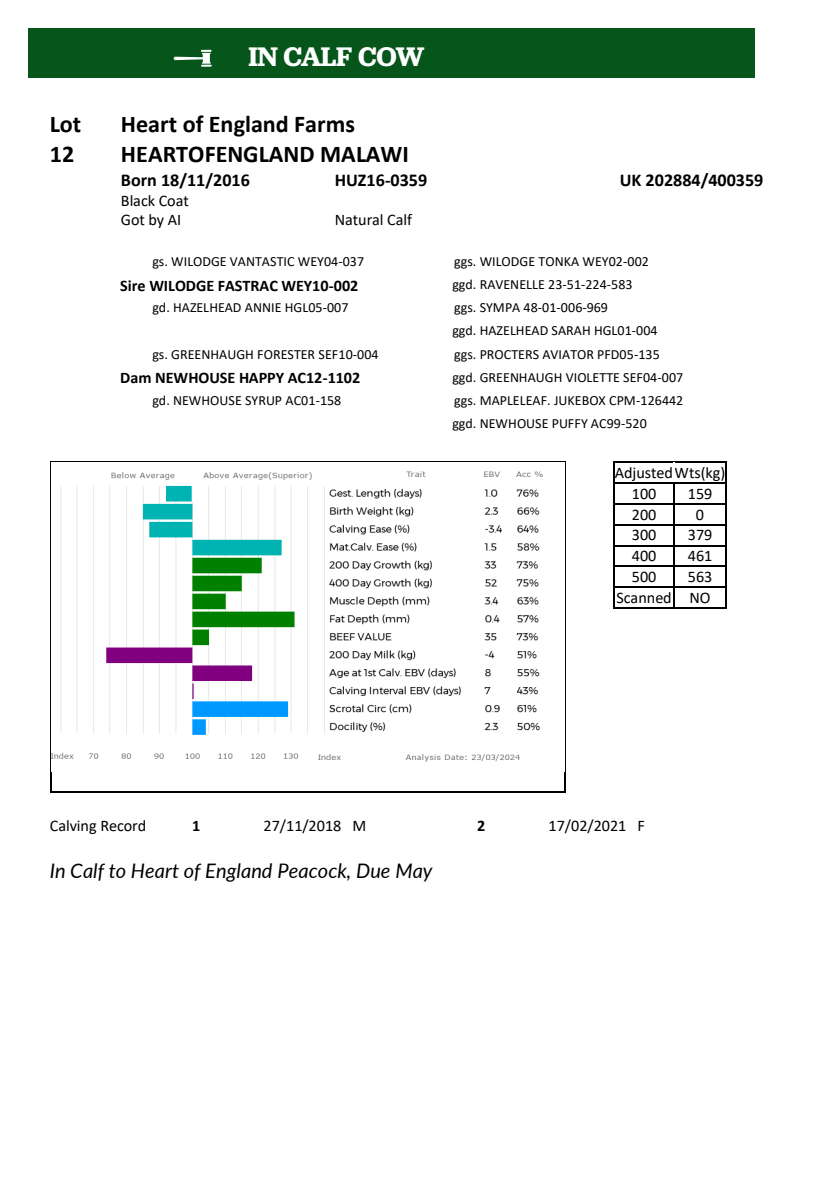
<style>
.page{position:relative;width:840px;height:1191px;background:#fff}
.page>*{position:absolute;margin:0;border:0;box-sizing:border-box;transform-origin:0 0}
.t1{font:600 28px "Jubilat";letter-spacing:-.025em;color:#fff}
.t2{font:700 24.2px "Calibri";color:#000}
.t3{font:italic 20px "Lato";color:#000}
.t4{font:700 18px "Calibri";color:#000}
.t5{font:16.2px/19.6px "Calibri";color:#000}
.t6{font:700 16.2px "Calibri";color:#000}
.t7{font:14px/23.2px "Calibri";letter-spacing:.005em;color:#000}
</style>
<div class="page">
<hr style="left:51px;top:461px;width:513px;height:1px;background:#000">
<hr style="left:614px;top:461px;width:58px;height:1px;background:#000">
<hr style="left:674px;top:461px;width:51px;height:1px;background:#000">
<hr style="left:614px;top:482px;width:58px;height:1px;background:#000">
<hr style="left:674px;top:482px;width:51px;height:1px;background:#000">
<hr style="left:672px;top:483px;width:2px;height:20px;background:#000">
<hr style="left:614px;top:503px;width:58px;height:1px;background:#000">
<hr style="left:674px;top:503px;width:51px;height:1px;background:#000">
<hr style="left:672px;top:504px;width:2px;height:20px;background:#000">
<hr style="left:614px;top:524px;width:58px;height:1px;background:#000">
<hr style="left:674px;top:524px;width:51px;height:1px;background:#000">
<hr style="left:672px;top:525px;width:2px;height:20px;background:#000">
<hr style="left:614px;top:545px;width:58px;height:1px;background:#000">
<hr style="left:674px;top:545px;width:51px;height:1px;background:#000">
<hr style="left:614px;top:565px;width:58px;height:2px;background:#000">
<hr style="left:674px;top:565px;width:51px;height:2px;background:#000">
<hr style="left:614px;top:586px;width:58px;height:1px;background:#000">
<svg style="left:672px;top:545px;width:2px;height:42px"></svg>
<hr style="left:674px;top:586px;width:51px;height:1px;background:#000">
<hr style="left:672px;top:587px;width:2px;height:20px;background:#000">
<svg style="left:50px;top:461px;width:1px;height:147px"></svg>
<svg style="left:564px;top:461px;width:2px;height:147px"></svg>
<svg style="left:613px;top:461px;width:1px;height:147px"></svg>
<hr style="left:614px;top:607px;width:58px;height:1px;background:#000">
<hr style="left:674px;top:607px;width:51px;height:1px;background:#000">
<svg style="left:725px;top:461px;width:1px;height:147px"></svg>
<hr style="left:50px;top:608px;width:1px;height:183px;background:#000">
<hr style="left:51px;top:791px;width:513px;height:1px;background:#000">
<hr style="left:564px;top:608px;width:1px;height:183px;background:#000">
<img style="left:51px;top:471px;width:492px;height:291px">
<div style="left:28px;top:28px;width:726px;height:50px;background:#06551b"></div>
<svg style="left:174px;top:50px;width:37px;height:17px"></svg>
<p class="t1" style="left:248px;top:38px;width:177px">IN CALF COW</p>
<p class="t2" style="left:50px;top:107px;width:33px">Lot</p>
<p class="t2" style="left:121px;top:107px;width:235px">Heart of England Farms</p>
<p class="t2" style="left:50px;top:136px;width:26px">12</p>
<p class="t2" style="left:121px;top:136px;width:289px">HEARTOFENGLAND MALAWI</p>
<p class="t4" style="left:121px;top:167px;width:130px">Born 18/11/2016</p>
<p class="t4" style="left:334px;top:167px;width:94px">HUZ16-0359</p>
<p class="t4" style="left:619px;top:167px;width:145px">UK 202884/400359</p>
<p class="t5" style="left:121px;top:190px;width:69px">Black Coat<br>Got by AI</p>
<p class="t5" style="left:334px;top:209px;width:79px">Natural Calf</p>
<p class="t7" style="left:152px;top:249px;width:213px">gs. WILODGE VANTASTIC WEY04-037</p>
<p class="t7" style="left:454px;top:249px;width:196px">ggs. WILODGE TONKA WEY02-002</p>
<p class="t6" style="left:120px;top:274px;width:239px">Sire WILODGE FASTRAC WEY10-002</p>
<p class="t7" style="left:452px;top:272px;width:182px">ggd. RAVENELLE 23-51-224-583</p>
<p class="t7" style="left:152px;top:296px;width:197px">gd. HAZELHEAD ANNIE HGL05-007</p>
<p class="t7" style="left:452px;top:296px;width:206px">ggs. SYMPA 48-01-006-969<br>ggd. HAZELHEAD SARAH HGL01-004</p>
<p class="t7" style="left:152px;top:342px;width:227px">gs. GREENHAUGH FORESTER SEF10-004</p>
<p class="t7" style="left:454px;top:342px;width:207px">ggs. PROCTERS AVIATOR PFD05-135</p>
<p class="t6" style="left:120px;top:367px;width:241px">Dam NEWHOUSE HAPPY AC12-1102</p>
<p class="t7" style="left:452px;top:365px;width:232px">ggd. GREENHAUGH VIOLETTE SEF04-007</p>
<p class="t7" style="left:152px;top:388px;width:190px">gd. NEWHOUSE SYRUP AC01-158</p>
<p class="t7" style="left:452px;top:388px;width:232px">ggs. MAPLELEAF. JUKEBOX CPM-126442 ggd. NEWHOUSE PUFFY AC99-520</p>
<p class="t5" style="left:631px;top:461px;width:95px;line-height:21.2px;text-indent:-17px">AdjustedWts(kg)<br>100</p>
<p class="t5" style="left:687px;top:483px;width:26px">159</p>
<p class="t5" style="left:631px;top:504px;width:26px">200</p>
<p class="t5" style="left:695px;top:504px;width:10px">0</p>
<p class="t5" style="left:631px;top:525px;width:26px">300</p>
<p class="t5" style="left:687px;top:525px;width:26px">379</p>
<p class="t5" style="left:631px;top:546px;width:26px">400</p>
<p class="t5" style="left:687px;top:546px;width:26px">461</p>
<p class="t5" style="left:631px;top:566px;width:26px">500</p>
<p class="t5" style="left:616px;top:566px;width:97px;line-height:21px;text-align:right">563<br>Scanned NO</p>
<p class="t5" style="left:50px;top:815px;width:98px">Calving Record</p>
<p class="t6" style="left:192px;top:814px;width:10px">1</p>
<p class="t5" style="left:263px;top:815px;width:104px">27/11/2018 M</p>
<p class="t6" style="left:477px;top:814px;width:10px">2</p>
<p class="t5" style="left:548px;top:815px;width:98px">17/02/2021 F</p>
<p class="t3" style="left:50px;top:856px;width:384px">In Calf to Heart of England Peacock, Due May</p>
</div>
